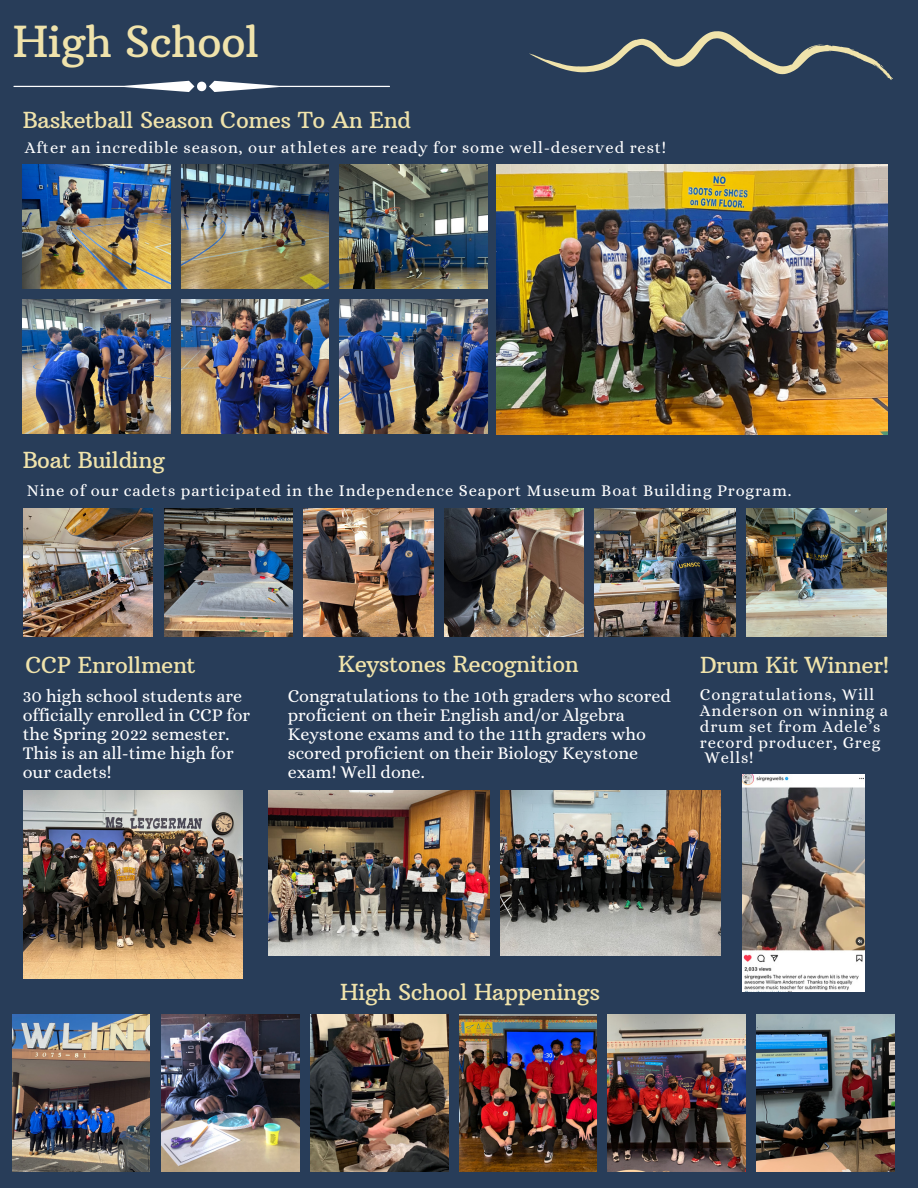
<style>
.page{position:relative;width:918px;height:1188px;background:#283d59}
.page>*{position:absolute;margin:0;border:0;box-sizing:border-box;transform-origin:0 0}
.t1{font:43.65px "Arbutus Slab";letter-spacing:-.02em;color:#f0e3ab}
.t2{font:22.5px "Arbutus Slab";letter-spacing:-.02em;color:#f0e3ab}
.t3{font:18px/19.2px "Alice";color:#fff}
.t4{font:16.5px/15.8px "Alice";letter-spacing:.05em;color:#fff}
</style>
<div class="page">
<img style="left:13px;top:1014px;width:137px;height:158px">
<img style="left:161px;top:1014px;width:139px;height:158px">
<img style="left:311px;top:1014px;width:137px;height:158px">
<img style="left:459px;top:1014px;width:138px;height:158px">
<img style="left:608px;top:1014px;width:137px;height:158px">
<img style="left:756px;top:1014px;width:139px;height:158px">
<img style="left:269px;top:790px;width:220px;height:166px">
<img style="left:500px;top:790px;width:221px;height:166px">
<img style="left:742px;top:775px;width:123px;height:217px">
<svg style="left:13px;top:81px;width:377px;height:11px"></svg>
<svg style="left:529px;top:31px;width:364px;height:49px"></svg>
<img style="left:23px;top:164px;width:147px;height:125px">
<img style="left:181px;top:164px;width:148px;height:125px">
<img style="left:340px;top:164px;width:147px;height:125px">
<img style="left:23px;top:300px;width:147px;height:134px">
<img style="left:181px;top:300px;width:148px;height:134px">
<img style="left:340px;top:300px;width:147px;height:134px">
<img style="left:497px;top:164px;width:390px;height:270px">
<img style="left:24px;top:509px;width:129px;height:128px">
<img style="left:164px;top:509px;width:128px;height:128px">
<img style="left:304px;top:509px;width:129px;height:128px">
<img style="left:444px;top:509px;width:140px;height:128px">
<img style="left:595px;top:509px;width:140px;height:128px">
<img style="left:747px;top:509px;width:139px;height:128px">
<img style="left:24px;top:790px;width:219px;height:188px">
<p class="t1" style="left:13px;top:14px;width:248px">High School</p>
<p class="t2" style="left:23px;top:105px;width:390px">Basketball Season Comes To An End</p>
<p class="t4" style="left:25px;top:140px;width:643px">After an incredible season, our athletes are ready for some well-deserved rest!</p>
<p class="t2" style="left:23px;top:446px;width:144px">Boat Building</p>
<p class="t4" style="left:27px;top:482px;width:766px">Nine of our cadets participated in the Independence Seaport Museum Boat Building Program.</p>
<p class="t2" style="left:25px;top:651px;width:172px">CCP Enrollment</p>
<p class="t2" style="left:338px;top:650px;width:242px">Keystones Recognition</p>
<p class="t2" style="left:700px;top:651px;width:190px">Drum Kit Winner!</p>
<p class="t3" style="left:23px;top:686px;width:229px">30 high school students are officially enrolled in CCP for the Spring 2022 semester.<br>This is an all-time high for our cadets!</p>
<p class="t3" style="left:288px;top:686px;width:385px">Congratulations to the 10th graders who scored proficient on their English and/or Algebra Keystone exams and to the 11th graders who scored proficient on their Biology Keystone exam! Well done.</p>
<p class="t4" style="left:700px;top:687px;width:190px">Congratulations, Will<br>Anderson on winning a drum set from Adele’s record producer, Greg<br>Wells!</p>
<p class="t2" style="left:340px;top:978px;width:261px">High School Happenings</p>
</div>
